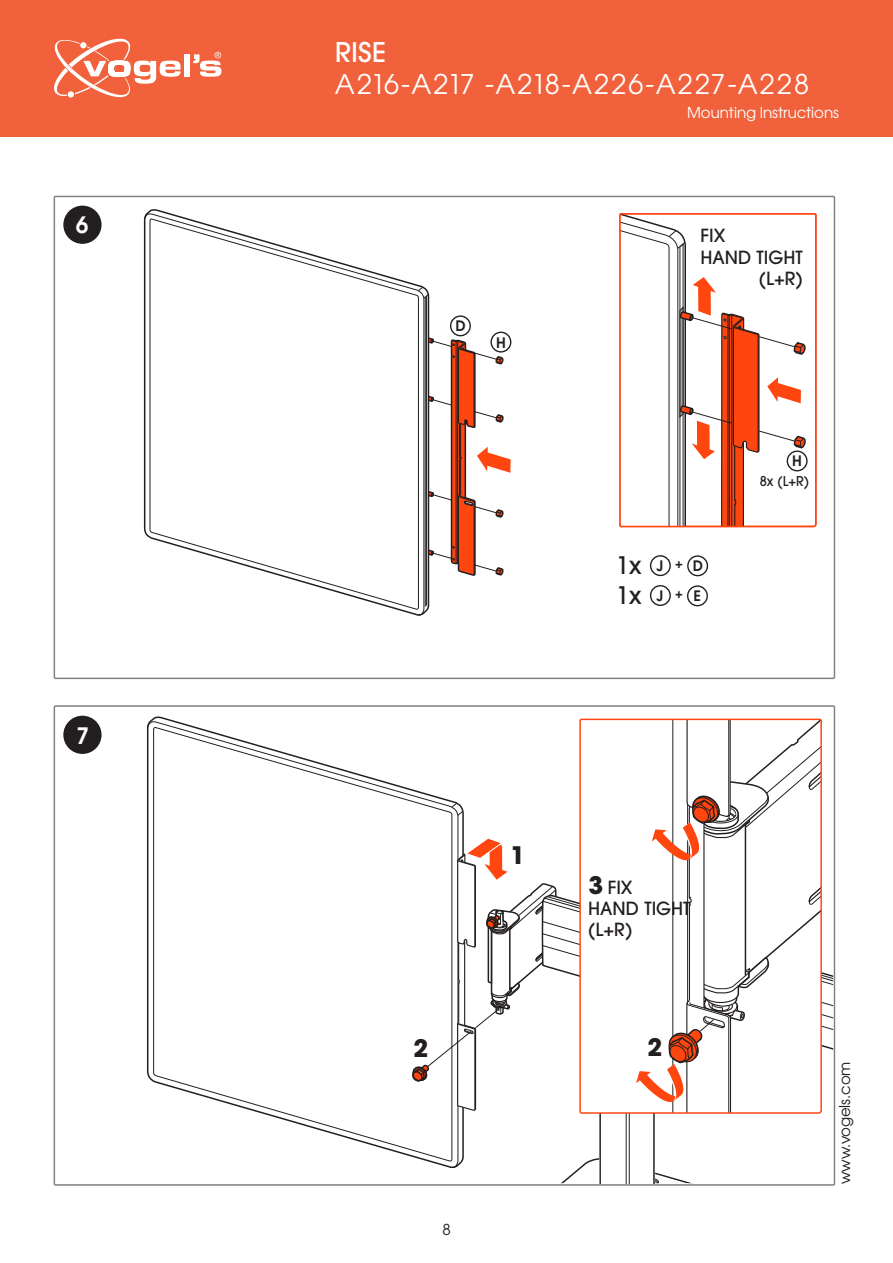
<style>
.page{position:relative;width:893px;height:1263px;background:#fff}
.page>*{position:absolute;margin:0;border:0;box-sizing:border-box;transform-origin:0 0}
.t1{font:27px "Avant Garde Gothic Bk ITC";letter-spacing:.08em;color:#fff}
.t2{font:27px "Avant Garde Gothic Md ITC";color:#fff}
.t3{font:500 24px "ITC Avant Garde Pro";color:#231f20}
.t4{font:700 24px "ITC Avant Garde Pro";color:#231f20}
.t5{font:22.5px "Avant Garde Gothic Dm ITC";color:#fff}
.t6{font:500 18px/21px "ITC Avant Garde Pro";color:#231f20}
.t7{font:15px "Avant Garde Gothic Bk ITC";color:#fff}
.t8{font:15px "Avant Garde Gothic Bk ITC";letter-spacing:-.01em;color:#231f20}
.t9{font:14.4px "Avant Garde Gothic Dm ITC";color:#231f20}
.t10{font:500 13.5px "ITC Avant Garde Pro";color:#231f20;scale:.96 1}
.s1{font-family:"Avant Garde Gothic Dm ITC";font-weight:400;font-size:14.4px}
.s2{font-weight:700;font-size:24px}
</style>
<div class="page">
<div style="left:0;top:0;width:893px;height:136px;background:#f1613c"></div>
<svg style="left:54px;top:39px;width:127px;height:59px"></svg>
<div style="left:184px;top:54px;width:6px;height:22px;background:#fff"></div>
<svg style="left:193px;top:52px;width:28px;height:25px"></svg>
<div style="left:63px;top:206px;width:39px;height:38px;background:#231f20;border-radius:50%"></div>
<div style="left:63px;top:716px;width:39px;height:38px;background:#231f20;border-radius:50%"></div>
<div style="left:687px;top:585px;width:21px;height:21px;border:1px solid #231f20;border-radius:50%"></div>
<div style="left:687px;top:555px;width:21px;height:21px;border:1px solid #231f20;border-radius:50%"></div>
<div style="left:650px;top:555px;width:21px;height:21px;border:1px solid #231f20;border-radius:50%"></div>
<div style="left:650px;top:585px;width:21px;height:21px;border:1px solid #231f20;border-radius:50%"></div>
<svg style="left:619px;top:213px;width:198px;height:315px"></svg>
<svg style="left:620px;top:214px;width:186px;height:312px"></svg>
<div style="left:450px;top:315px;width:21px;height:21px;border:1px solid #231f20;border-radius:50%"></div>
<svg style="left:430px;top:336px;width:81px;height:240px"></svg>
<svg style="left:143px;top:209px;width:287px;height:405px"></svg>
<hr style="left:425px;top:297px;width:1px;height:310px;background:#231f20">
<hr style="left:426px;top:296px;width:1px;height:310px;background:#231f20">
<svg style="left:144px;top:212px;width:280px;height:404px"></svg>
<svg style="left:418px;top:287px;width:11px;height:12px"></svg>
<div style="left:787px;top:450px;width:21px;height:21px;border:1px solid #231f20;border-radius:50%"></div>
<div style="left:490px;top:332px;width:21px;height:21px;border:1px solid #231f20;border-radius:50%"></div>
<svg style="left:147px;top:720px;width:263px;height:437px"></svg>
<svg style="left:410px;top:719px;width:423px;height:464px"></svg>
<p class="t5" style="left:76px;top:211px;width:14px">6</p>
<p class="t5" style="left:77px;top:721px;width:14px">7</p>
<p class="t2" style="left:335px;top:35px;width:53px">RISE</p>
<p class="t1" style="left:335px;top:67px;width:476px">A216-A217 -A218-A226-A227-A228</p>
<p class="t7" style="left:687px;top:104px;width:153px">Mounting Instructions</p>
<p class="t9" style="left:456px;top:317px;width:12px">D</p>
<p class="t9" style="left:496px;top:333px;width:11px">H</p>
<p class="t6" style="left:700px;top:225px;width:26px">FIX</p>
<p class="t6" style="left:700px;top:246px;width:104px">HAND TIGHT</p>
<p class="t6" style="left:759px;top:268px;width:46px">(L+R)</p>
<p class="t3" style="left:616px;top:550px;width:27px">1x</p>
<p class="t9" style="left:656px;top:557px;width:48px">J<sup>+</sup>D</p>
<p class="t3" style="left:616px;top:580px;width:69px">1x <span class="s1">J</span><sup>+</sup></p>
<p class="t9" style="left:693px;top:587px;width:9px">E</p>
<p class="t9" style="left:792px;top:452px;width:11px">H</p>
<p class="t10" style="left:760px;top:473px;width:53px">8x (L+R)</p>
<p class="t4" style="left:511px;top:839px;width:16px">1</p>
<p class="t4" style="left:413px;top:1032px;width:16px">2</p>
<p class="t8" style="left:442px;top:1220px;width:10px">8</p>
<p class="t6" style="left:588px;top:877px;width:104px"><span class="s2">3</span> FIX<br>HAND TIGHT (L+R)</p>
<p class="t4" style="left:647px;top:1031px;width:16px">2</p>
<p class="t8" style="left:835px;top:1184px;width:124px;rotate:-90deg">www.vogels.com</p>
</div>
